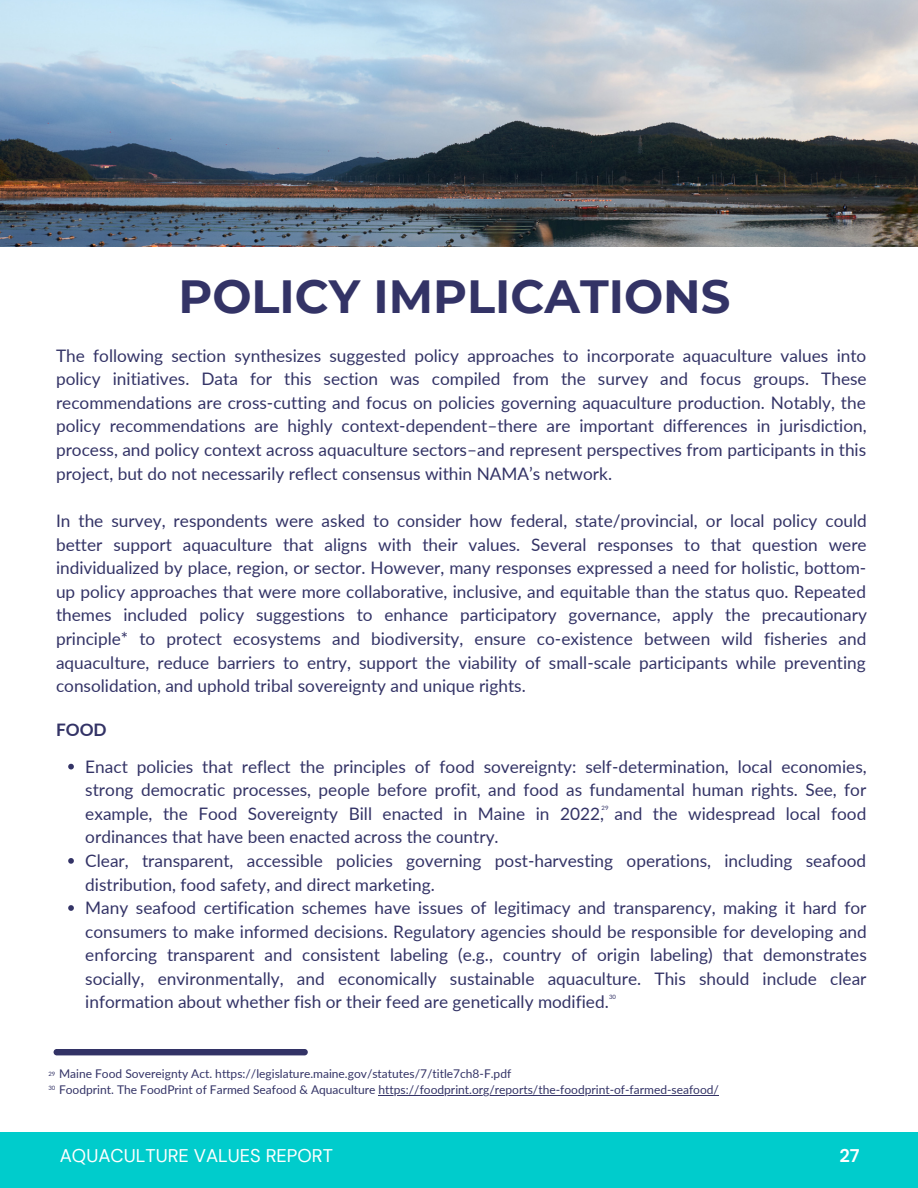
<style>
.page{position:relative;width:918px;height:1188px;background:#fff}
.page>*{position:absolute;margin:0;border:0;box-sizing:border-box;transform-origin:0 0}
.t1{font:700 46.5px "Montserrat";color:#336}
.t2{font:18.3px "DM Sans";color:#fff}
.t3{font:700 18.3px "DM Sans";color:#fff}
.t4{font:17.25px/23.7px "Lato";color:#336;text-align:justify}
.t5{font:700 17.25px "Lato";color:#336}
.t6{font:12px "Lato";color:#336}
.t7{font:6px "Lato";color:#336}
</style>
<div class="page">
<div style="left:0;top:1133px;width:918px;height:55px;background:#0cc"></div>
<img style="left:0;top:0;width:918px;height:247px">
<hr style="left:379px;top:1095px;width:340px;height:1px;background:#336">
<div style="left:54px;top:1049px;width:254px;height:6px;background:#336;border-radius:3px"></div>
<svg style="left:68px;top:764px;width:6px;height:5px"></svg>
<svg style="left:68px;top:858px;width:6px;height:6px"></svg>
<svg style="left:68px;top:905px;width:6px;height:6px"></svg>
<p class="t1" style="left:178px;top:268px;width:554px">POLICY IMPLICATIONS</p>
<p class="t4" style="left:56px;top:343px;width:812px">The following section synthesizes suggested policy approaches to incorporate aquaculture values into policy initiatives. Data for this section was compiled from the survey and focus groups. These recommendations are cross-cutting and focus on policies governing aquaculture production. Notably, the policy recommendations are highly context-dependent–there are important differences in jurisdiction, process, and policy context across aquaculture sectors–and represent perspectives from participants in this project, but do not necessarily reflect consensus within NAMA’s network.</p>
<p class="t4" style="left:56px;top:508px;width:812px">In the survey, respondents were asked to consider how federal, state/provincial, or local policy could better support aquaculture that aligns with their values. Several responses to that question were individualized by place, region, or sector. However, many responses expressed a need for holistic, bottom&shy;up policy approaches that were more collaborative, inclusive, and equitable than the status quo. Repeated themes included policy suggestions to enhance participatory governance, apply the precautionary principle* to protect ecosystems and biodiversity, ensure co-existence between wild fisheries and aquaculture, reduce barriers to entry, support the viability of small-scale participants while preventing consolidation, and uphold tribal sovereignty and unique rights.</p>
<p class="t5" style="left:56px;top:719px;width:52px">FOOD</p>
<p class="t4" style="left:85px;top:754px;width:783px">Enact policies that reflect the principles of food sovereignty: self-determination, local economies, strong democratic processes, people before profit, and food as fundamental human rights. See, for example, the Food Sovereignty Bill enacted in Maine in 2022, and the widespread local food ordinances that have been enacted across the country.</p>
<p class="t4" style="left:85px;top:849px;width:782px">Clear, transparent, accessible policies governing post-harvesting operations, including seafood distribution, food safety, and direct marketing.</p>
<p class="t4" style="left:85px;top:896px;width:783px">Many seafood certification schemes have issues of legitimacy and transparency, making it hard for consumers to make informed decisions. Regulatory agencies should be responsible for developing and enforcing transparent and consistent labeling (e.g., country of origin labeling) that demonstrates socially, environmentally, and economically sustainable aquaculture. This should include clear information about whether fish or their feed are genetically modified.</p>
<p class="t7" style="left:602px;top:804px;width:8px">29</p>
<p class="t7" style="left:609px;top:993px;width:8px">30</p>
<p class="t6" style="left:59px;top:1066px;width:454px">Maine Food Sovereignty Act. https://legislature.maine.gov/statutes/7/title7ch8-F.pdf</p>
<p class="t6" style="left:59px;top:1082px;width:661px">Foodprint. The FoodPrint of Farmed Seafood &amp; Aquaculture https://foodprint.org/reports/the-foodprint-of-farmed-seafood/</p>
<p class="t7" style="left:48px;top:1070px;width:8px">29</p>
<p class="t7" style="left:48px;top:1085px;width:8px">30</p>
<p class="t2" style="left:60px;top:1144px;width:275px">AQUACULTURE VALUES REPORT</p>
<p class="t3" style="left:839px;top:1144px;width:22px">27</p>
</div>
